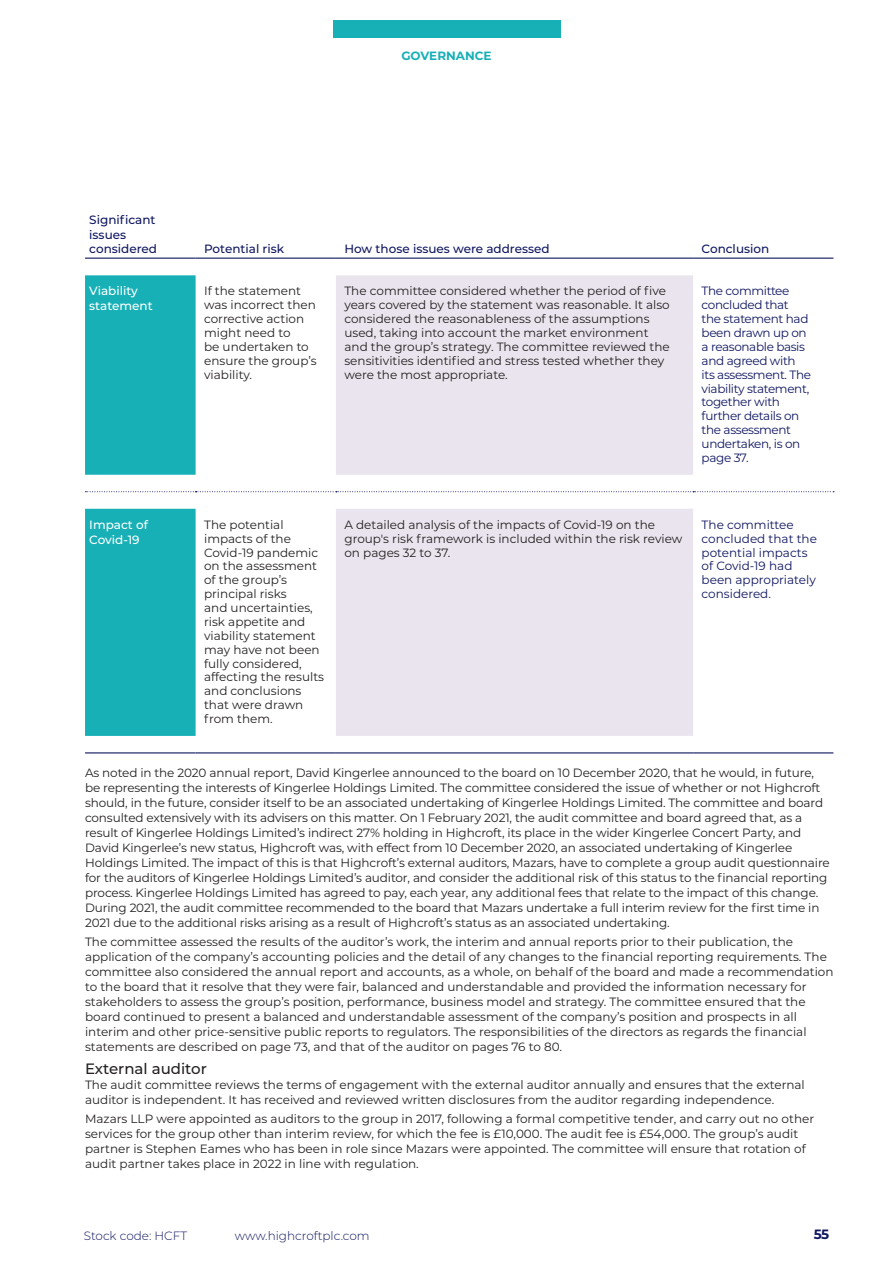
<style>
.page{position:relative;width:893px;height:1263px;background:#fff}
.page>*{position:absolute;margin:0;border:0;box-sizing:border-box;transform-origin:0 0}
.t1{font:500 15px "Montserrat";color:#231f20}
.t2{font:700 13.5px "Montserrat";color:#0f165f}
.t3{font:12px/13.8px "Montserrat";color:#231f20}
.t4{font:12px/13.8px "Montserrat";letter-spacing:-.03em;color:#0f165f}
.t5{font:12px/13.8px "Montserrat";color:#0f165f}
.t6{font:500 12px/14.4px "Montserrat";color:#0f165f}
.t7{font:500 12px/15px "Montserrat";color:#fff}
.t8{font:300 12px "Montserrat";color:#0f165f}
.t9{font:700 12px "Montserrat";color:#18b0b7}
</style>
<div class="page">
<svg style="left:85px;top:275px;width:111px;height:461px;background:#28b5bc"></svg>
<svg style="left:336px;top:275px;width:357px;height:461px;background:#ebe5ef"></svg>
<hr style="left:85px;top:752px;width:111px;height:1px;background:#0f165f">
<hr style="left:196px;top:752px;width:140px;height:1px;background:#0f165f">
<hr style="left:336px;top:752px;width:357px;height:1px;background:#0f165f">
<hr style="left:693px;top:752px;width:140px;height:1px;background:#0f165f">
<hr style="left:85px;top:258px;width:111px;height:1px;background:#0f165f">
<hr style="left:196px;top:258px;width:140px;height:1px;background:#0f165f">
<hr style="left:336px;top:258px;width:357px;height:1px;background:#0f165f">
<hr style="left:693px;top:258px;width:140px;height:1px;background:#0f165f">
<svg style="left:85px;top:491px;width:749px;height:1px"></svg>
<div style="left:332px;top:20px;width:228px;height:17px;background:#18b0b7"></div>
<p class="t9" style="left:401px;top:47px;width:92px">GOVERNANCE</p>
<p class="t6" style="left:89px;top:212px;width:69px">Significant issues considered</p>
<p class="t6" style="left:204px;top:241px;width:82px">Potential risk</p>
<p class="t6" style="left:344px;top:241px;width:207px">How those issues were addressed</p>
<p class="t6" style="left:702px;top:241px;width:69px">Conclusion</p>
<p class="t7" style="left:89px;top:283px;width:65px">Viability statement</p>
<p class="t3" style="left:204px;top:284px;width:114px">If the statement was incorrect then corrective action might need to<br>be undertaken to ensure the group’s viability.</p>
<p class="t3" style="left:344px;top:284px;width:327px">The committee considered whether the period of five years covered by the statement was reasonable. It also considered the reasonableness of the assumptions used, taking into account the market environment and the group’s strategy. The committee reviewed the sensitivities identified and stress tested whether they were the most appropriate.</p>
<p class="t4" style="left:702px;top:284px;width:111px">The committee concluded that the statement had been drawn up on a reasonable basis and agreed with its assessment. The viability statement, together with further details on the assessment undertaken, is on page 37.</p>
<p class="t7" style="left:89px;top:517px;width:60px">Impact of<br>Covid-19</p>
<p class="t3" style="left:204px;top:517px;width:122px">The potential impacts of the<br>Covid-19 pandemic on the assessment of the group’s principal risks<br>and uncertainties, risk appetite and viability statement may have not been fully considered, affecting the results and conclusions that were drawn from them.</p>
<p class="t3" style="left:344px;top:517px;width:339px">A detailed analysis of the impacts of Covid-19 on the group's risk framework is included within the risk review on pages 32 to 37.</p>
<p class="t5" style="left:702px;top:517px;width:117px">The committee concluded that the potential impacts of Covid-19 had been appropriately considered.</p>
<p class="t3" style="left:85px;top:765px;width:746px;line-height:15px">As noted in the 2020 annual report, David Kingerlee announced to the board on 10 December 2020, that he would, in future, be representing the interests of Kingerlee Holdings Limited. The committee considered the issue of whether or not Highcroft should, in the future, consider itself to be an associated undertaking of Kingerlee Holdings Limited. The committee and board consulted extensively with its advisers on this matter. On 1 February 2021, the audit committee and board agreed that, as a result of Kingerlee Holdings Limited’s indirect 27% holding in Highcroft, its place in the wider Kingerlee Concert Party, and David Kingerlee’s new status, Highcroft was, with effect from 10 December 2020, an associated undertaking of Kingerlee Holdings Limited. The impact of this is that Highcroft’s external auditors, Mazars, have to complete a group audit questionnaire for the auditors of Kingerlee Holdings Limited’s auditor, and consider the additional risk of this status to the financial reporting process. Kingerlee Holdings Limited has agreed to pay, each year, any additional fees that relate to the impact of this change.<br>During 2021, the audit committee recommended to the board that Mazars undertake a full interim review for the first time in 2021 due to the additional risks arising as a result of Highcroft’s status as an associated undertaking.</p>
<p class="t3" style="left:85px;top:934px;width:750px;line-height:15px">The committee assessed the results of the auditor’s work, the interim and annual reports prior to their publication, the application of the company’s accounting policies and the detail of any changes to the financial reporting requirements. The committee also considered the annual report and accounts, as a whole, on behalf of the board and made a recommendation to the board that it resolve that they were fair, balanced and understandable and provided the information necessary for stakeholders to assess the group’s position, performance, business model and strategy. The committee ensured that the board continued to present a balanced and understandable assessment of the company’s position and prospects in all interim and other price-sensitive public reports to regulators. The responsibilities of the directors as regards the financial statements are described on page 73, and that of the auditor on pages 76 to 80.</p>
<p class="t1" style="left:85px;top:1058px;width:123px">External auditor</p>
<p class="t3" style="left:85px;top:1076px;width:721px;line-height:15px">The audit committee reviews the terms of engagement with the external auditor annually and ensures that the external auditor is independent. It has received and reviewed written disclosures from the auditor regarding independence.</p>
<p class="t3" style="left:85px;top:1110px;width:731px;line-height:15px">Mazars LLP were appointed as auditors to the group in 2017, following a formal competitive tender, and carry out no other services for the group other than interim review, for which the fee is £10,000. The audit fee is £54,000. The group’s audit partner is Stephen Eames who has been in role since Mazars were appointed. The committee will ensure that rotation of audit partner takes place in 2022 in line with regulation.</p>
<p class="t8" style="left:84px;top:1227px;width:105px">Stock code: HCFT</p>
<p class="t8" style="left:235px;top:1227px;width:136px">www.highcroftplc.com</p>
<p class="t2" style="left:814px;top:1224px;width:17px">55</p>
</div>
